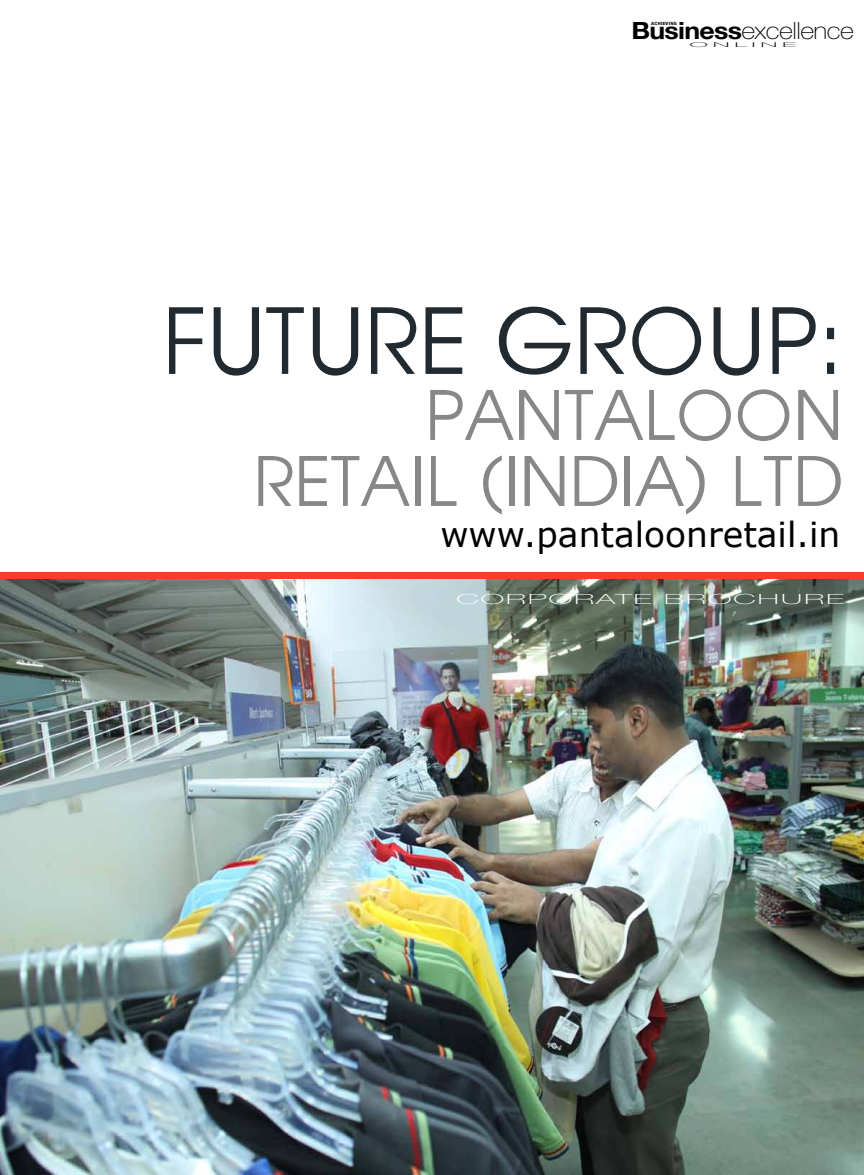
<style>
.page{position:relative;width:864px;height:1175px;background:#fff}
.page>*{position:absolute;margin:0;border:0;box-sizing:border-box;transform-origin:0 0}
.t1{font:90px "Avante";color:#212a31}
.t2{font:67.5px/66px "Avante";color:#878787;text-align:right}
.t3{font:34.5px "Verdana";color:#000}
.t4{font:100 23.7px "Helvetica Neue";letter-spacing:-.02em;color:#000;scale:1.13 1}
.t5{font:100 14.1px "Helvetica Neue";letter-spacing:.05em;color:#fff;scale:2.3 1}
.t6{font:100 6.6px "Helvetica Neue";letter-spacing:.19em;color:#000;scale:3.82 1}
.t7{font:700 condensed 4.35px "Helvetica Neue";letter-spacing:.05em;color:#000;scale:1.25 1}
.s1{font-weight:700}
</style>
<div class="page">
<img style="left:0;top:579px;width:864px;height:595px">
<div style="left:0;top:572px;width:864px;height:7px;background:#ef4224"></div>
<p class="t4" style="left:631px;top:17px;width:199px"><span class="s1">Business</span>excellence</p>
<p class="t7" style="left:651px;top:21px;width:22px">ACHIEVING</p>
<p class="t6" style="left:689px;top:41px;width:29px">ONLINE</p>
<h1 class="t1" style="left:163px;top:285px;width:682px">FUTURE GROUP:</h1>
<p class="t2" style="left:254px;top:381px;width:591px">PANTALOON<br>RETAIL (INDIA) LTD</p>
<p class="t3" style="left:440px;top:512px;width:402px">www.pantaloonretail.in</p>
<p class="t5" style="left:456px;top:591px;width:170px">CORPORATE BROCHURE</p>
</div>
